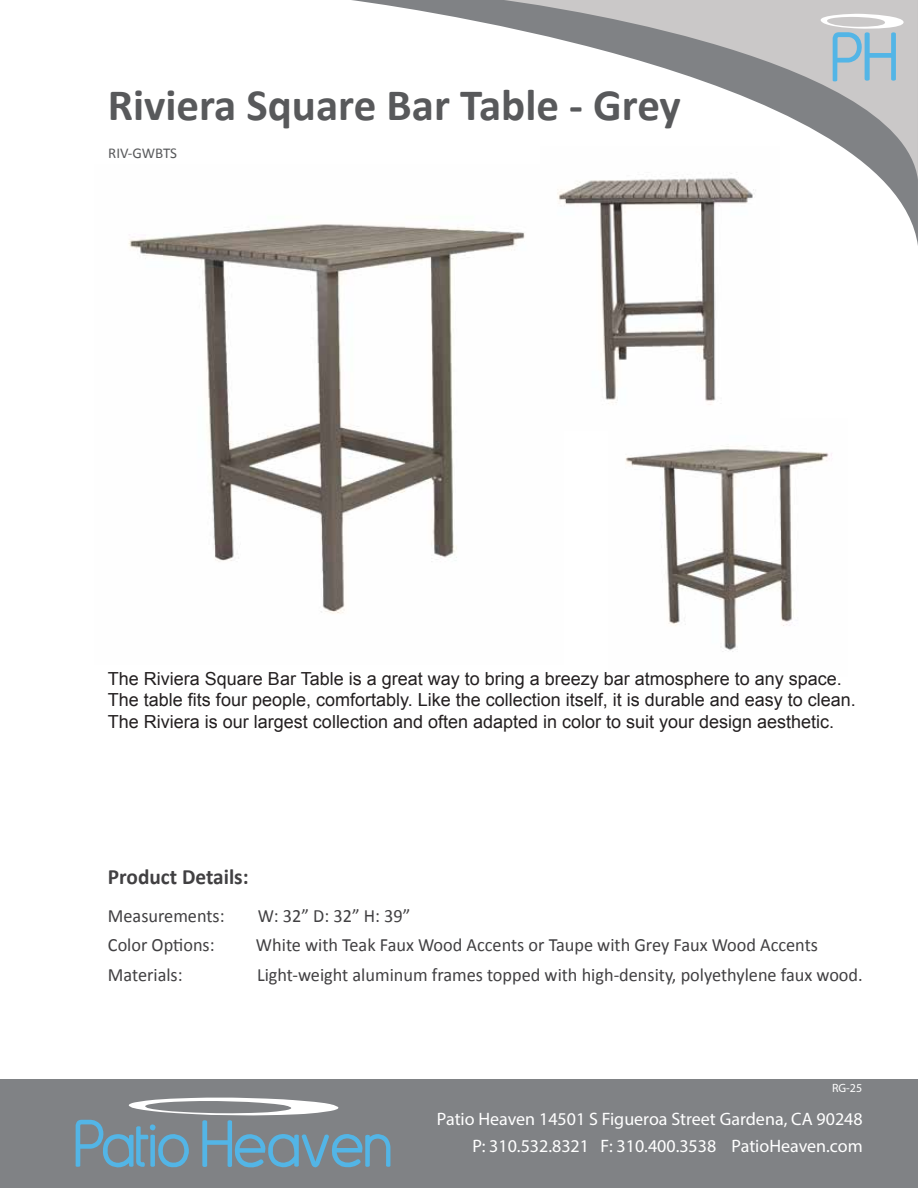
<style>
.page{position:relative;width:918px;height:1188px;background:#fff}
.page>*{position:absolute;margin:0;border:0;box-sizing:border-box;transform-origin:0 0}
.t1{font:700 45px "Calibri";color:#58595b}
.t2{font:700 21.9px "Calibri";color:#414042}
.t3{font:18.75px "Calibri";color:#414042}
.t4{font:18px/21.6px "Arial";color:#231f20}
.t5{font:18px/27px "Myriad Pro";color:#fff;text-align:right}
.t6{font:15px "Calibri";color:#58595b}
.t7{font:12px "Myriad Pro";color:#fff}
</style>
<div class="page">
<img style="left:625px;top:446px;width:207px;height:206px">
<svg style="left:352px;top:0;width:566px;height:246px"></svg>
<svg style="left:504px;top:0;width:414px;height:180px"></svg>
<div style="left:0;top:1080px;width:918px;height:108px;background:#808285"></div>
<svg style="left:818px;top:14px;width:86px;height:68px;background:#b8c9d2"></svg>
<svg style="left:76px;top:1097px;width:314px;height:71px"></svg>
<img style="left:128px;top:165px;width:412px;height:449px">
<img style="left:540px;top:146px;width:239px;height:259px">
<h1 class="t1" style="left:108px;top:77px;width:575px">Riviera Square Bar Table - Grey</h1>
<p class="t6" style="left:108px;top:144px;width:70px">RIV-GWBTS</p>
<p class="t4" style="left:108px;top:668px;width:750px">The Riviera Square Bar Table is a great way to bring a breezy bar atmosphere to any space.<br>The table fits four people, comfortably. Like the collection itself, it is durable and easy to clean.<br>The Riviera is our largest collection and often adapted in color to suit your design aesthetic.</p>
<p class="t2" style="left:108px;top:863px;width:142px">Product Details:</p>
<p class="t3" style="left:108px;top:903px;width:118px">Measurements:</p>
<p class="t3" style="left:258px;top:903px;width:154px">W: 32” D: 32” H: 39”</p>
<p class="t3" style="left:108px;top:933px;width:108px">Color Options:</p>
<p class="t3" style="left:256px;top:933px;width:564px">White with Teak Faux Wood Accents or Taupe with Grey Faux Wood Accents</p>
<p class="t3" style="left:108px;top:963px;width:76px">Materials:</p>
<p class="t3" style="left:257px;top:963px;width:607px">Light-weight aluminum frames topped with high-density, polyethylene faux wood.</p>
<p class="t7" style="left:832px;top:1080px;width:32px">RG-25</p>
<p class="t5" style="left:437px;top:1106px;width:427px">Patio Heaven 14501 S Figueroa Street Gardena, CA 90248<br>P: 310.532.8321 F: 310.400.3538 PatioHeaven.com</p>
</div>
